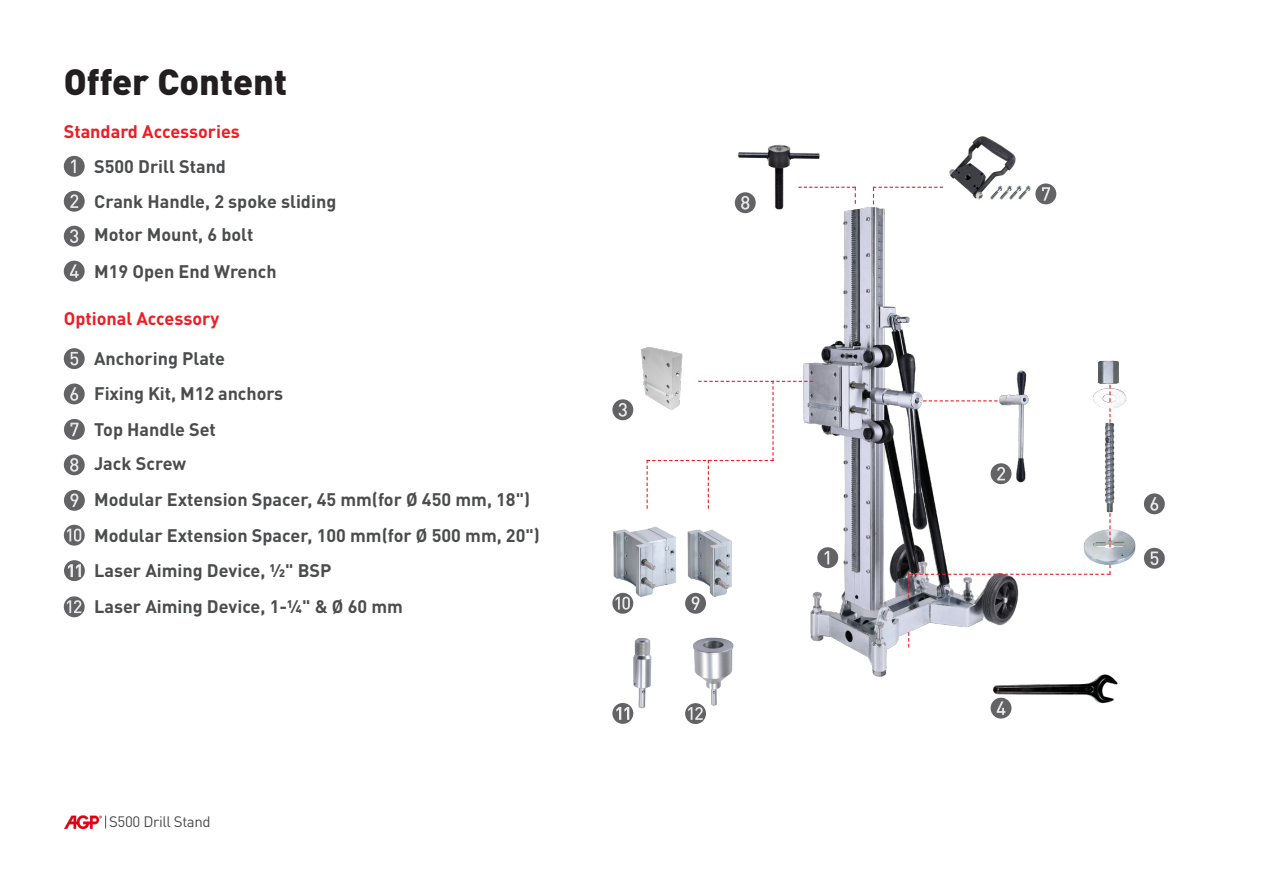
<style>
.page{position:relative;width:1263px;height:893px;background:#fff}
.page>*{position:absolute;margin:0;border:0;box-sizing:border-box;transform-origin:0 0}
.t1{font:900 36px "DIN Pro";color:#231f20}
.t2{font:700 18px "DIN Pro";color:#4b4c4d}
.t3{font:700 18px "DIN Pro";color:#ee1d23}
.t4{font:15px "DIN Pro";letter-spacing:-.025em;color:#4b4c4d}
</style>
<div class="page">
<svg style="left:105px;top:816px;width:1px;height:12px"></svg>
<img style="left:65px;top:816px;width:36px;height:12px">
<img style="left:687px;top:637px;width:47px;height:73px">
<img style="left:735px;top:144px;width:88px;height:69px">
<img style="left:949px;top:136px;width:82px;height:62px">
<img style="left:628px;top:346px;width:71px;height:72px">
<img style="left:626px;top:638px;width:26px;height:76px">
<img style="left:771px;top:198px;width:251px;height:479px">
<div style="left:64px;top:261px;width:21px;height:21px;background:#636366;border-radius:50%"></div>
<svg style="left:70px;top:264px;width:9px;height:14px"></svg>
<div style="left:990px;top:698px;width:21px;height:21px;background:#636366;border-radius:50%"></div>
<svg style="left:997px;top:706px;width:8px;height:9px"></svg>
<div style="left:64px;top:156px;width:21px;height:21px;background:#636366;border-radius:50%"></div>
<svg style="left:71px;top:160px;width:5px;height:13px"></svg>
<div style="left:817px;top:547px;width:21px;height:21px;background:#636366;border-radius:50%"></div>
<svg style="left:825px;top:551px;width:4px;height:13px"></svg>
<div style="left:64px;top:348px;width:21px;height:21px;background:#636366;border-radius:50%"></div>
<svg style="left:70px;top:352px;width:8px;height:13px"></svg>
<div style="left:1144px;top:548px;width:21px;height:21px;background:#636366;border-radius:50%"></div>
<svg style="left:1150px;top:551px;width:8px;height:14px"></svg>
<div style="left:64px;top:191px;width:21px;height:21px;background:#636366;border-radius:50%"></div>
<svg style="left:70px;top:194px;width:8px;height:14px"></svg>
<div style="left:64px;top:383px;width:21px;height:21px;background:#636366;border-radius:50%"></div>
<svg style="left:70px;top:387px;width:8px;height:14px"></svg>
<div style="left:1144px;top:493px;width:21px;height:21px;background:#636366;border-radius:50%"></div>
<svg style="left:1150px;top:497px;width:8px;height:14px"></svg>
<div style="left:64px;top:226px;width:21px;height:21px;background:#636366;border-radius:50%"></div>
<svg style="left:70px;top:229px;width:8px;height:14px"></svg>
<div style="left:612px;top:399px;width:21px;height:21px;background:#636366;border-radius:50%"></div>
<svg style="left:619px;top:403px;width:8px;height:14px"></svg>
<div style="left:64px;top:419px;width:21px;height:21px;background:#636366;border-radius:50%"></div>
<svg style="left:71px;top:423px;width:8px;height:13px"></svg>
<div style="left:1035px;top:183px;width:21px;height:21px;background:#636366;border-radius:50%"></div>
<svg style="left:1042px;top:187px;width:8px;height:14px"></svg>
<div style="left:64px;top:454px;width:21px;height:21px;background:#636366;border-radius:50%"></div>
<svg style="left:70px;top:458px;width:8px;height:14px"></svg>
<div style="left:735px;top:192px;width:21px;height:21px;background:#636366;border-radius:50%"></div>
<svg style="left:741px;top:196px;width:8px;height:14px"></svg>
<div style="left:64px;top:490px;width:21px;height:21px;background:#636366;border-radius:50%"></div>
<svg style="left:70px;top:493px;width:8px;height:14px"></svg>
<div style="left:685px;top:593px;width:21px;height:21px;background:#636366;border-radius:50%"></div>
<svg style="left:692px;top:600px;width:7px;height:10px"></svg>
<svg style="left:64px;top:525px;width:21px;height:21px"></svg>
<svg style="left:67px;top:529px;width:14px;height:13px"></svg>
<div style="left:612px;top:593px;width:21px;height:21px;background:#636366;border-radius:50%"></div>
<svg style="left:615px;top:600px;width:15px;height:10px"></svg>
<div style="left:64px;top:560px;width:21px;height:21px;background:#636366;border-radius:50%"></div>
<svg style="left:68px;top:564px;width:13px;height:13px"></svg>
<svg style="left:612px;top:703px;width:21px;height:21px"></svg>
<svg style="left:616px;top:707px;width:13px;height:13px"></svg>
<img style="left:990px;top:367px;width:39px;height:117px">
<svg style="left:646px;top:381px;width:167px;height:128px"></svg>
<svg style="left:798px;top:187px;width:58px;height:17px"></svg>
<svg style="left:873px;top:187px;width:70px;height:17px"></svg>
<svg style="left:923px;top:400px;width:74px;height:1px"></svg>
<img style="left:613px;top:526px;width:63px;height:74px">
<img style="left:685px;top:529px;width:47px;height:71px">
<svg style="left:908px;top:564px;width:202px;height:34px"></svg>
<img style="left:1093px;top:360px;width:34px;height:55px">
<img style="left:1076px;top:525px;width:60px;height:44px">
<img style="left:1104px;top:421px;width:11px;height:93px">
<svg style="left:1109px;top:513px;width:1px;height:34px"></svg>
<svg style="left:1109px;top:408px;width:1px;height:14px"></svg>
<svg style="left:1109px;top:385px;width:1px;height:17px"></svg>
<svg style="left:64px;top:596px;width:21px;height:21px"></svg>
<svg style="left:67px;top:600px;width:14px;height:13px"></svg>
<div style="left:685px;top:703px;width:21px;height:21px;background:#636366;border-radius:50%"></div>
<svg style="left:688px;top:707px;width:15px;height:13px"></svg>
<img style="left:992px;top:671px;width:126px;height:35px">
<p class="t1" style="left:64px;top:57px;width:225px">Offer Content</p>
<p class="t3" style="left:64px;top:120px;width:178px">Standard Accessories</p>
<p class="t2" style="left:94px;top:154px;width:133px">S500 Drill Stand</p>
<p class="t2" style="left:94px;top:189px;width:244px">Crank Handle, 2 spoke sliding</p>
<p class="t2" style="left:94px;top:222px;width:161px">Motor Mount, 6 bolt</p>
<p class="t2" style="left:94px;top:259px;width:184px">M19 Open End Wrench</p>
<p class="t3" style="left:64px;top:306px;width:157px">Optional Accessory</p>
<p class="t2" style="left:94px;top:346px;width:132px">Anchoring Plate</p>
<p class="t2" style="left:94px;top:382px;width:191px">Fixing Kit, M12 anchors</p>
<p class="t2" style="left:94px;top:417px;width:123px">Top Handle Set</p>
<p class="t2" style="left:94px;top:451px;width:93px">Jack Screw</p>
<p class="t2" style="left:94px;top:488px;width:437px">Modular Extension Spacer, 45 mm(for Ø 450 mm, 18")</p>
<p class="t2" style="left:94px;top:524px;width:447px">Modular Extension Spacer, 100 mm(for Ø 500 mm, 20")</p>
<p class="t2" style="left:94px;top:558px;width:239px">Laser Aiming Device, ½" BSP</p>
<p class="t2" style="left:94px;top:594px;width:310px">Laser Aiming Device, 1-¼" &amp; Ø 60 mm</p>
<p class="t4" style="left:109px;top:812px;width:103px">S500 Drill Stand</p>
</div>
